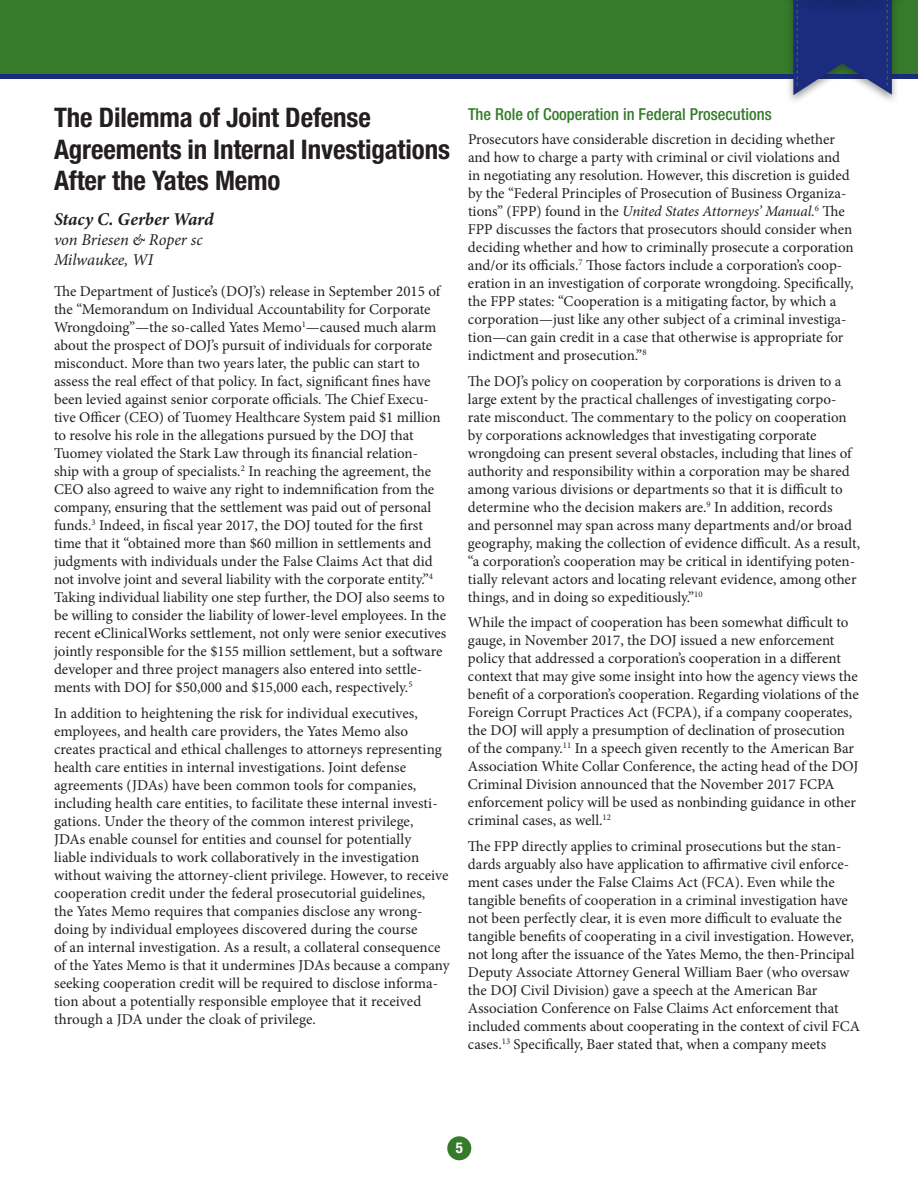
<style>
.page{position:relative;width:918px;height:1188px;background:#fff}
.page>*{position:absolute;margin:0;border:0;box-sizing:border-box;transform-origin:0 0}
.Article_Titles{font:700 condensed 27px/31.5px "Helvetica Neue LT Std";letter-spacing:-.005em;color:#231f20}
.Authors{font:italic 700 18px "Minion Pro";letter-spacing:-.005em;color:#231f20}
.Subhead_1{font:500 condensed 16.5px "Helvetica Neue LT Std";color:#357b2b}
.Author_Firm_City{font:italic 16.5px/19.8px "Minion Pro";letter-spacing:-.005em;color:#231f20}
.BODY{font:15px/18px "Minion Pro";color:#231f20}
.t1{font:700 condensed 15px "Helvetica Neue LT Std";color:#fff}
.s1{font-style:italic}
</style>
<div class="page">
<svg style="left:0;top:73px;width:918px;height:6px;background:#1f3970"></svg>
<div style="left:0;top:0;width:918px;height:73px;background:#357b2b"></div>
<div style="left:785px;top:0;width:114px;height:105px;background:#231f20;opacity:.44"></div>
<svg style="left:782px;top:0;width:124px;height:95px"></svg>
<div style="left:447px;top:1136px;width:24px;height:24px;background:#357b2b;border-radius:50%"></div>
<p class="Article_Titles" style="left:54px;top:102px;width:398px">The Dilemma of Joint Defense<br>Agreements in Internal Investigations<br>After the Yates Memo</p>
<p class="Authors" style="left:54px;top:207px;width:161px">Stacy C. Gerber Ward</p>
<p class="Author_Firm_City" style="left:54px;top:230px;width:150px">von Briesen &amp; Roper sc<br>Milwaukee, WI</p>
<p class="BODY" style="left:54px;top:283px;width:394px">The Department of Justice’s (DOJ’s) release in September 2015 of the “Memorandum on Individual Accountability for Corporate Wrongdoing”—the so-called Yates Memo<sup>1</sup>—caused much alarm about the prospect of DOJ’s pursuit of individuals for corporate misconduct. More than two years later, the public can start to assess the real effect of that policy. In fact, significant fines have been levied against senior corporate officials. The Chief Execu&shy;tive Officer (CEO) of Tuomey Healthcare System paid $1 million to resolve his role in the allegations pursued by the DOJ that Tuomey violated the Stark Law through its financial relation&shy;ship with a group of specialists.<sup>2</sup> In reaching the agreement, the CEO also agreed to waive any right to indemnification from the company, ensuring that the settlement was paid out of personal funds.<sup>3</sup> Indeed, in fiscal year 2017, the DOJ touted for the first time that it “obtained more than $60 million in settlements and judgments with individuals under the False Claims Act that did not involve joint and several liability with the corporate entity.”<sup>4<br></sup>Taking individual liability one step further, the DOJ also seems to be willing to consider the liability of lower-level employees. In the recent eClinicalWorks settlement, not only were senior executives jointly responsible for the $155 million settlement, but a software developer and three project managers also entered into settle&shy;ments with DOJ for $50,000 and $15,000 each, respectively.<sup>5</sup></p>
<p class="BODY" style="left:54px;top:704px;width:398px">In addition to heightening the risk for individual executives, employees, and health care providers, the Yates Memo also creates practical and ethical challenges to attorneys representing health care entities in internal investigations. Joint defense agreements (JDAs) have been common tools for companies, including health care entities, to facilitate these internal investi&shy;gations. Under the theory of the common interest privilege,<br>JDAs enable counsel for entities and counsel for potentially<br>liable individuals to work collaboratively in the investigation without waiving the attorney-client privilege. However, to receive cooperation credit under the federal prosecutorial guidelines,<br>the Yates Memo requires that companies disclose any wrong&shy;doing by individual employees discovered during the course<br>of an internal investigation. As a result, a collateral consequence of the Yates Memo is that it undermines JDAs because a company seeking cooperation credit will be required to disclose informa&shy;tion about a potentially responsible employee that it received through a JDA under the cloak of privilege.</p>
<p class="Subhead_1" style="left:468px;top:104px;width:305px">The Role of Cooperation in Federal Prosecutions</p>
<p class="BODY" style="left:468px;top:131px;width:387px">Prosecutors have considerable discretion in deciding whether and how to charge a party with criminal or civil violations and in negotiating any resolution. However, this discretion is guided by the “Federal Principles of Prosecution of Business Organiza&shy;tions” (FPP) found in the <span class="s1">United States Attorneys’ Manual.</span><sup>6</sup> The FPP discusses the factors that prosecutors should consider when deciding whether and how to criminally prosecute a corporation and/or its officials.<sup>7</sup> Those factors include a corporation’s coop&shy;eration in an investigation of corporate wrongdoing. Specifically, the FPP states: “Cooperation is a mitigating factor, by which a corporation—just like any other subject of a criminal investiga&shy;tion—can gain credit in a case that otherwise is appropriate for indictment and prosecution.”<sup>8</sup></p>
<p class="BODY" style="left:468px;top:372px;width:394px">The DOJ’s policy on cooperation by corporations is driven to a large extent by the practical challenges of investigating corpo&shy;rate misconduct. The commentary to the policy on cooperation by corporations acknowledges that investigating corporate wrongdoing can present several obstacles, including that lines of authority and responsibility within a corporation may be shared among various divisions or departments so that it is difficult to determine who the decision makers are.<sup>9</sup> In addition, records<br>and personnel may span across many departments and/or broad geography, making the collection of evidence difficult. As a result, “a corporation’s cooperation may be critical in identifying poten&shy;tially relevant actors and locating relevant evidence, among other things, and in doing so expeditiously.”<sup>10</sup></p>
<p class="BODY" style="left:468px;top:614px;width:392px">While the impact of cooperation has been somewhat difficult to gauge, in November 2017, the DOJ issued a new enforcement policy that addressed a corporation’s cooperation in a different context that may give some insight into how the agency views the benefit of a corporation’s cooperation. Regarding violations of the Foreign Corrupt Practices Act (FCPA), if a company cooperates, the DOJ will apply a presumption of declination of prosecution of the company.<sup>11</sup> In a speech given recently to the American Bar Association White Collar Conference, the acting head of the DOJ Criminal Division announced that the November 2017 FCPA enforcement policy will be used as nonbinding guidance in other criminal cases, as well.<sup>12</sup></p>
<p class="BODY" style="left:468px;top:837px;width:394px">The FPP directly applies to criminal prosecutions but the stan&shy;dards arguably also have application to affirmative civil enforce&shy;ment cases under the False Claims Act (FCA). Even while the tangible benefits of cooperation in a criminal investigation have not been perfectly clear, it is even more difficult to evaluate the tangible benefits of cooperating in a civil investigation. However, not long after the issuance of the Yates Memo, the then-Principal Deputy Associate Attorney General William Baer (who oversaw the DOJ Civil Division) gave a speech at the American Bar Association Conference on False Claims Act enforcement that included comments about cooperating in the context of civil FCA cases.<sup>13</sup> Specifically, Baer stated that, when a company meets</p>
<p class="t1" style="left:456px;top:1139px;width:9px">5</p>
</div>
